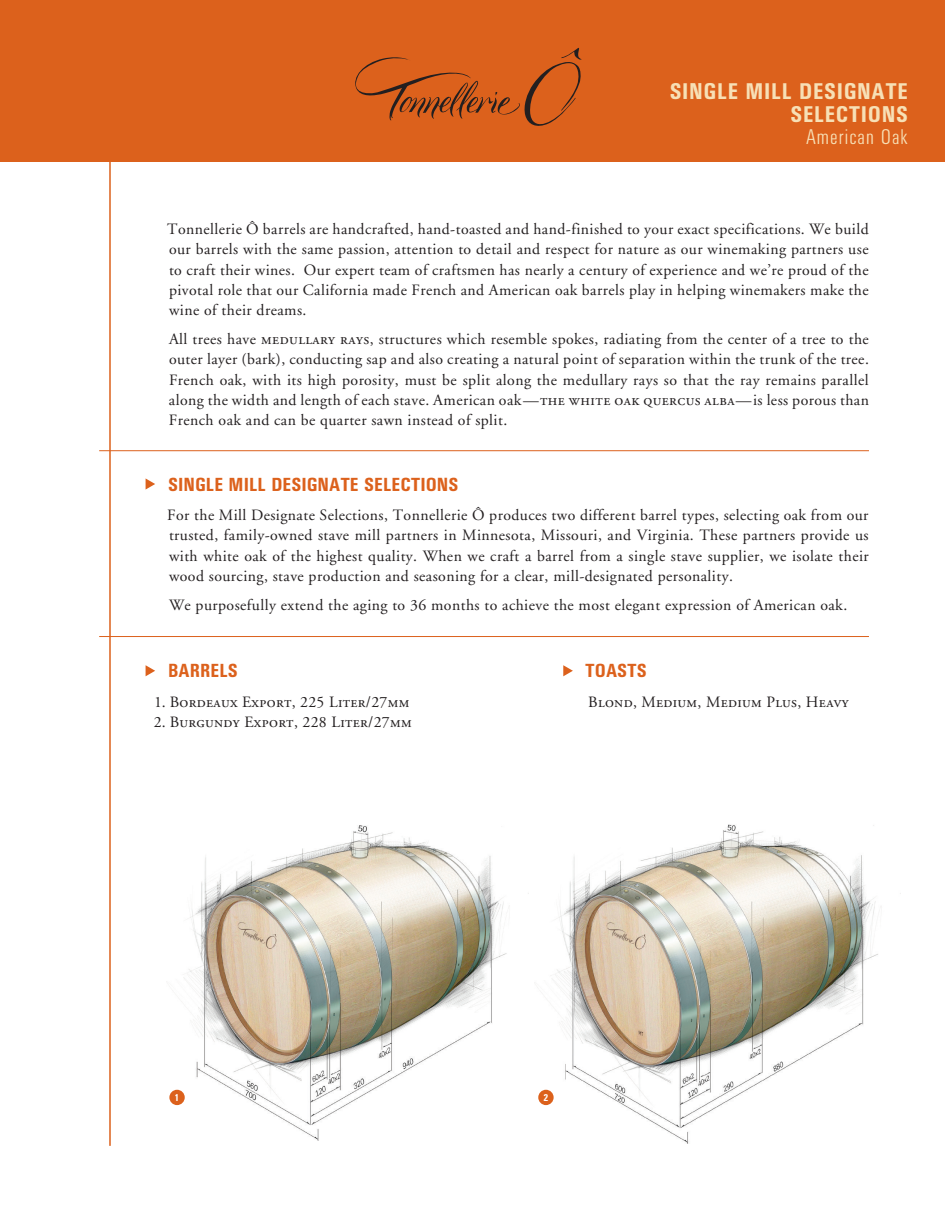
<style>
.page{position:relative;width:945px;height:1215px;background:#fff}
.page>*{position:absolute;margin:0;border:0;box-sizing:border-box;transform-origin:0 0}
.t1{font:700 22.5px/22.5px "Univers Condensed BQ";letter-spacing:.055em;color:#f7e0b6;text-align:right}
.t2{font:300 21px "Univers Condensed BQ";letter-spacing:.055em;color:#f7e0b6}
.t3{font:700 18.75px "Univers Condensed BQ";letter-spacing:.035em;color:#dc611c}
.t4{font:15.75px/20.2px "Adobe Garamond";letter-spacing:.03em;color:#231f20;text-align:justify}
.t5{font:15.75px "Adobe Garamond Regular SC";letter-spacing:.02em;color:#231f20}
.t6{font:700 9.75px "Univers Condensed BQ";color:#fff}
.s1{font-family:"Adobe Garamond Regular SC"}
.s2{font-family:"Adobe Garamond"}
</style>
<div class="page">
<svg style="left:146px;top:478px;width:9px;height:12px"></svg>
<img style="left:173px;top:825px;width:337px;height:316px">
<img style="left:537px;top:824px;width:345px;height:319px">
<hr style="left:99px;top:450px;width:770px;height:1px;background:#dc611c">
<hr style="left:99px;top:636px;width:770px;height:1px;background:#dc611c">
<hr style="left:109px;top:153px;width:2px;height:993px;background:#dc611c">
<div style="left:0;top:0;width:945px;height:162px;background:#dc611c"></div>
<svg style="left:355px;top:48px;width:227px;height:78px"></svg>
<svg style="left:146px;top:665px;width:9px;height:11px"></svg>
<svg style="left:563px;top:665px;width:10px;height:11px"></svg>
<div style="left:169px;top:1090px;width:16px;height:15px;background:#dc611c;border-radius:50%"></div>
<div style="left:538px;top:1090px;width:16px;height:15px;background:#dc611c;border-radius:50%"></div>
<h1 class="t1" style="left:670px;top:81px;width:239px">SINGLE MILL DESIGNATE<br>SELECTIONS</h1>
<h2 class="t2" style="left:806px;top:125px;width:103px">American Oak</h2>
<p class="t4" style="left:167px;top:219px;width:703px">Tonnellerie Ô barrels are handcrafted, hand-toasted and hand-finished to your exact specifications. We build our barrels with the same passion, attention to detail and respect for nature as our winemaking partners use to craft their wines. Our expert team of craftsmen has nearly a century of experience and we’re proud of the pivotal role that our California made French and American oak barrels play in helping winemakers make the wine of their dreams.</p>
<p class="t4" style="left:169px;top:330px;width:701px">All trees have <span class="s1">medullary rays</span>, structures which resemble spokes, radiating from the center of a tree to the outer layer (bark), conducting sap and also creating a natural point of separation within the trunk of the tree.<br>French oak, with its high porosity, must be split along the medullary rays so that the ray remains parallel along the width and length of each stave. American oak—<span class="s1">the white oak quercus alba</span>—is less porous than French oak and can be quarter sawn instead of split.</p>
<p class="t3" style="left:169px;top:474px;width:291px">SINGLE MILL DESIGNATE SELECTIONS</p>
<p class="t4" style="left:167px;top:506px;width:703px">For the Mill Designate Selections, Tonnellerie Ô produces two different barrel types, selecting oak from our trusted, family-owned stave mill partners in Minnesota, Missouri, and Virginia. These partners provide us with white oak of the highest quality. When we craft a barrel from a single stave supplier, we isolate their wood sourcing, stave production and seasoning for a clear, mill-designated personality.</p>
<p class="t4" style="left:169px;top:595px;width:680px">We purposefully extend the aging to 36 months to achieve the most elegant expression of American oak.</p>
<p class="t3" style="left:169px;top:660px;width:71px">BARRELS</p>
<p class="t5" style="left:154px;top:693px;width:257px"><span class="s2">1</span>. Bordeaux Export, <span class="s2">225</span> Liter/<span class="s2">27</span>mm</p>
<p class="t5" style="left:154px;top:713px;width:260px"><span class="s2">2</span>. Burgundy Export, <span class="s2">228</span> Liter/<span class="s2">27</span>mm</p>
<p class="t3" style="left:586px;top:660px;width:63px">TOASTS</p>
<p class="t5" style="left:588px;top:693px;width:262px">Blond, Medium, Medium Plus, Heavy</p>
<p class="t6" style="left:174px;top:1092px;width:6px">1</p>
<p class="t6" style="left:543px;top:1092px;width:6px">2</p>
</div>
